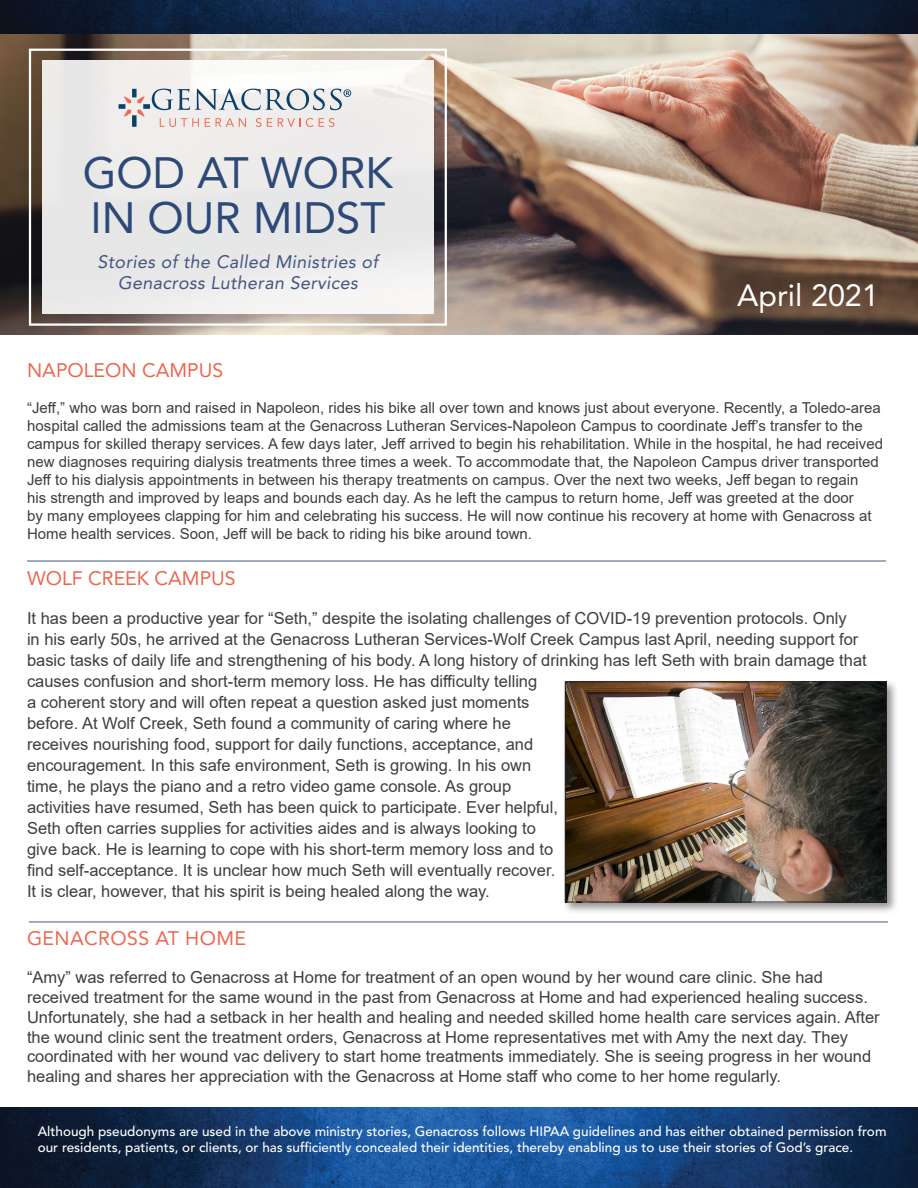
<style>
.page{position:relative;width:918px;height:1188px;background:#fff}
.page>*{position:absolute;margin:0;border:0;box-sizing:border-box;transform-origin:0 0}
.t1{font:43.5px "Avenir LT Std";color:#2c4977}
.t2{font:30.45px "Avenir LT Std";color:#fff}
.t3{font:19.5px "Avenir LT Std";color:#ec6750}
.t4{font:19.5px "Avenir LT Std";letter-spacing:.02em;color:#ec6750}
.t5{font:italic 18px/21.6px "Avenir LT Std";letter-spacing:.02em;color:#435681;text-align:center}
.t6{font:16.5px/21px "Arial";color:#3e3e3f}
.t7{font:15px/18px "Arial";color:#3e3e3f}
.t8{font:500 13.5px/16.2px "Avenir LT Std";color:#fff}
</style>
<div class="page">
<img style="left:0;top:33px;width:918px;height:302px">
<img style="left:0;top:1107px;width:918px;height:81px">
<hr style="left:27px;top:561px;width:859px;height:1px;background:#435681">
<div style="left:29px;top:49px;width:418px;height:277px;border:2px solid #fff"></div>
<svg style="left:42px;top:60px;width:391px;height:254px;fill:#ecebea"></svg>
<img style="left:0;top:0;width:918px;height:33px">
<hr style="left:29px;top:922px;width:859px;height:1px;background:#435681">
<svg style="left:119px;top:88px;width:232px;height:39px;background:#d4d2d5"></svg>
<div style="left:562px;top:679px;width:337px;height:236px;background:#231f20;opacity:.5"></div>
<img style="left:567px;top:684px;width:318px;height:216px">
<div style="left:565px;top:682px;width:322px;height:220px;border:1px solid #231f20"></div>
<p class="t1" style="left:83px;top:147px;width:312px">GOD AT WORK</p>
<p class="t1" style="left:90px;top:192px;width:296px">IN OUR MIDST</p>
<p class="t5" style="left:98px;top:251px;width:282px">Stories of the Called Ministries of<br>Genacross Lutheran Services</p>
<p class="t2" style="left:737px;top:277px;width:143px">April 2021</p>
<p class="t3" style="left:27px;top:359px;width:198px">NAPOLEON CAMPUS</p>
<p class="t7" style="left:27px;top:399px;width:857px">“Jeff,” who was born and raised in Napoleon, rides his bike all over town and knows just about everyone. Recently, a Toledo-area hospital called the admissions team at the Genacross Lutheran Services-Napoleon Campus to coordinate Jeff’s transfer to the campus for skilled therapy services. A few days later, Jeff arrived to begin his rehabilitation. While in the hospital, he had received new diagnoses requiring dialysis treatments three times a week. To accommodate that, the Napoleon Campus driver transported Jeff to his dialysis appointments in between his therapy treatments on campus. Over the next two weeks, Jeff began to regain<br>his strength and improved by leaps and bounds each day. As he left the campus to return home, Jeff was greeted at the door<br>by many employees clapping for him and celebrating his success. He will now continue his recovery at home with Genacross at Home health services. Soon, Jeff will be back to riding his bike around town.</p>
<p class="t3" style="left:27px;top:567px;width:210px">WOLF CREEK CAMPUS</p>
<p class="t6" style="left:27px;top:608px;width:841px">It has been a productive year for “Seth,” despite the isolating challenges of COVID-19 prevention protocols. Only<br>in his early 50s, he arrived at the Genacross Lutheran Services-Wolf Creek Campus last April, needing support for basic tasks of daily life and strengthening of his body. A long history of drinking has left Seth with brain damage that causes confusion and short-term memory loss. He has difficulty telling<br>a coherent story and will often repeat a question asked just moments<br>before. At Wolf Creek, Seth found a community of caring where he<br>receives nourishing food, support for daily functions, acceptance, and<br>encouragement. In this safe environment, Seth is growing. In his own<br>time, he plays the piano and a retro video game console. As group<br>activities have resumed, Seth has been quick to participate. Ever helpful,<br>Seth often carries supplies for activities aides and is always looking to<br>give back. He is learning to cope with his short-term memory loss and to<br>find self-acceptance. It is unclear how much Seth will eventually recover.<br>It is clear, however, that his spirit is being healed along the way.</p>
<p class="t4" style="left:27px;top:927px;width:221px">GENACROSS AT HOME</p>
<p class="t6" style="left:27px;top:967px;width:854px;line-height:19.8px">“Amy” was referred to Genacross at Home for treatment of an open wound by her wound care clinic. She had received treatment for the same wound in the past from Genacross at Home and had experienced healing success.<br>Unfortunately, she had a setback in her health and healing and needed skilled home health care services again. After the wound clinic sent the treatment orders, Genacross at Home representatives met with Amy the next day. They coordinated with her wound vac delivery to start home treatments immediately. She is seeing progress in her wound healing and shares her appreciation with the Genacross at Home staff who come to her home regularly.</p>
<p class="t8" style="left:38px;top:1123px;width:850px">Although pseudonyms are used in the above ministry stories, Genacross follows HIPAA guidelines and has either obtained permission from our residents, patients, or clients, or has sufficiently concealed their identities, thereby enabling us to use their stories of God’s grace.</p>
</div>
